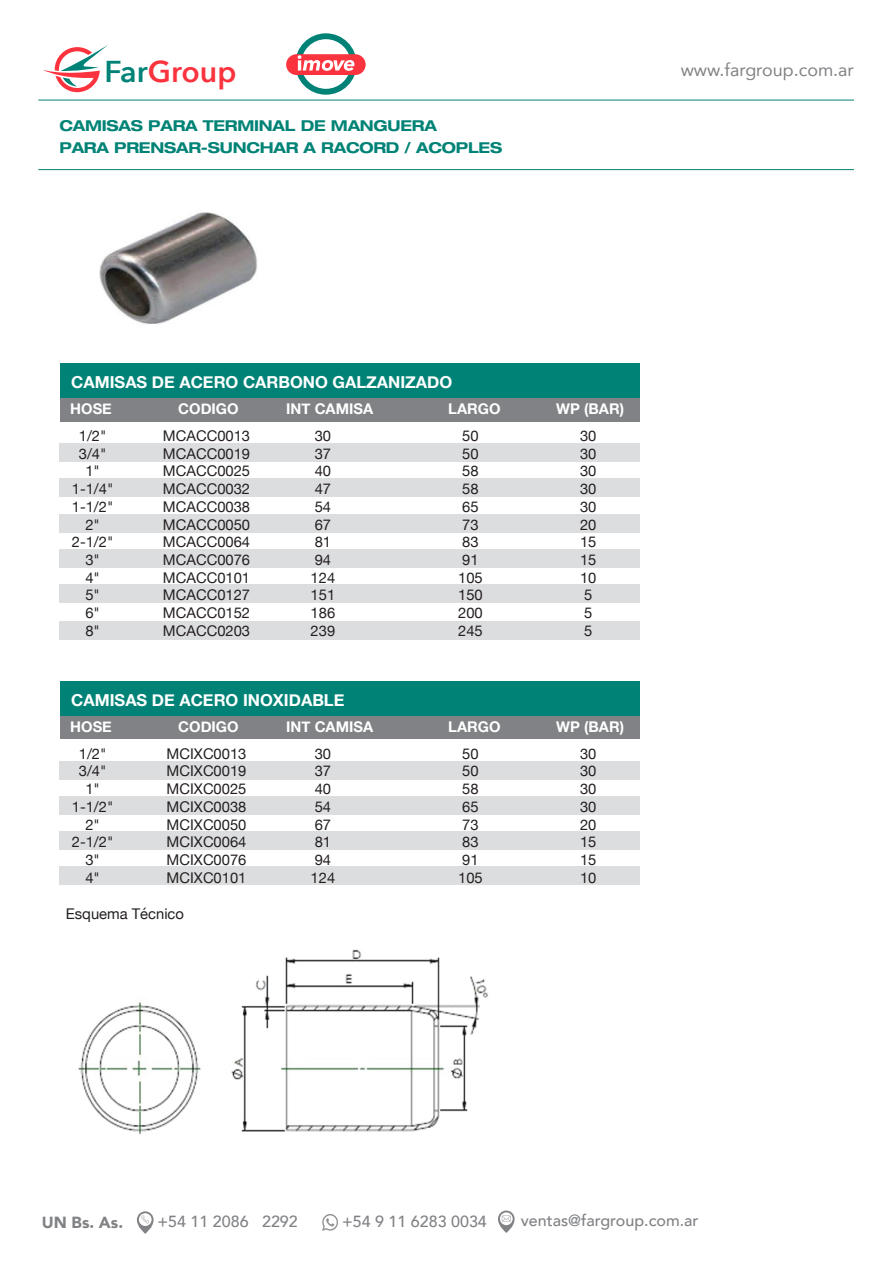
<style>
.page{position:relative;width:893px;height:1263px;background:#fff}
.page>*{position:absolute;margin:0;border:0;box-sizing:border-box;transform-origin:0 0}
.t1{font:600 30.15px "Avenir Next";color:#fb333e}
.t2{font:17.85px "Avenir";color:#808285}
.t3{font:700 16.5px "Helvetica Neue";color:#fff}
.t4{font:500 16.05px "Avenir";color:#808285}
.t5{font:900 16.05px "Avenir";color:#808285}
.t6{font:700 expanded 15px/22.2px "Helvetica Neue";letter-spacing:-.015em;color:#008376}
.t7{font:14.7px/17.7px "Helvetica Neue";color:#231f20}
.t8{font:700 14.7px "Helvetica Neue";color:#fff}
.s1{color:#008376}
</style>
<div class="page">
<div style="left:59px;top:444px;width:581px;height:18px;background:#dcdddf"></div>
<div style="left:59px;top:479px;width:581px;height:18px;background:#dcdddf"></div>
<div style="left:59px;top:514px;width:581px;height:18px;background:#dcdddf"></div>
<div style="left:59px;top:549px;width:581px;height:18px;background:#dcdddf"></div>
<div style="left:59px;top:584px;width:581px;height:18px;background:#dcdddf"></div>
<div style="left:59px;top:622px;width:581px;height:18px;background:#dcdddf"></div>
<div style="left:60px;top:398px;width:580px;height:23px;background:#808285"></div>
<div style="left:60px;top:363px;width:580px;height:35px;background:#008376"></div>
<hr style="left:38px;top:169px;width:816px;height:1px;background:#008376">
<hr style="left:38px;top:100px;width:816px;height:1px;background:#008376">
<svg style="left:43px;top:45px;width:65px;height:47px"></svg>
<img style="left:99px;top:212px;width:159px;height:112px">
<div style="left:59px;top:762px;width:581px;height:18px;background:#dcdddf"></div>
<div style="left:59px;top:797px;width:581px;height:18px;background:#dcdddf"></div>
<div style="left:59px;top:832px;width:581px;height:18px;background:#dcdddf"></div>
<div style="left:59px;top:867px;width:581px;height:18px;background:#dcdddf"></div>
<div style="left:60px;top:715px;width:580px;height:24px;background:#808285"></div>
<div style="left:60px;top:681px;width:580px;height:34px;background:#008376"></div>
<img style="left:78px;top:949px;width:410px;height:185px">
<div style="left:295px;top:33px;width:62px;height:62px;border:6px solid #008376;border-radius:50%"></div>
<div style="left:286px;top:54px;width:80px;height:21px;background:#fb333e;border-radius:10px"></div>
<svg style="left:298px;top:55px;width:56px;height:16px"></svg>
<svg style="left:137px;top:1211px;width:17px;height:23px"></svg>
<svg style="left:498px;top:1210px;width:17px;height:23px"></svg>
<img style="left:322px;top:1215px;width:16px;height:15px">
<h1 class="t1" style="left:104px;top:45px;width:134px"><span class="s1">Far</span>Group</h1>
<p class="t2" style="left:681px;top:55px;width:175px">www.fargroup.com.ar</p>
<p class="t6" style="left:59px;top:114px;width:444px">CAMISAS PARA TERMINAL DE MANGUERA<br>PARA PRENSAR-SUNCHAR A RACORD / ACOPLES</p>
<p class="t3" style="left:71px;top:369px;width:383px">CAMISAS DE ACERO CARBONO GALZANIZADO</p>
<p class="t8" style="left:70px;top:397px;width:43px">HOSE</p>
<p class="t8" style="left:178px;top:397px;width:62px">CODIGO</p>
<p class="t8" style="left:286px;top:397px;width:88px">INT CAMISA</p>
<p class="t8" style="left:448px;top:397px;width:54px">LARGO</p>
<p class="t8" style="left:556px;top:397px;width:69px">WP (BAR)</p>
<p class="t7" style="left:72px;top:428px;width:43px;text-align:center">1/2"<br>3/4"<br>1"<br>1-1/4"<br>1-1/2"<br>2"<br>2-1/2"<br>3"<br>4"<br>5"<br>6"<br>8"</p>
<p class="t7" style="left:163px;top:428px;width:89px;text-align:justify">MCACC0013<br>MCACC0019<br>MCACC0025<br>MCACC0032<br>MCACC0038<br>MCACC0050<br>MCACC0064<br>MCACC0076<br>MCACC0101<br>MCACC0127<br>MCACC0152<br>MCACC0203</p>
<p class="t7" style="left:311px;top:428px;width:26px">30<br>37<br>40<br>47<br>54<br>67<br>81<br>94<br>124<br>151<br>186<br>239</p>
<p class="t7" style="left:458px;top:428px;width:26px">50<br>50<br>58<br>58<br>65<br>73<br>83<br>91<br>105<br>150<br>200<br>245</p>
<p class="t7" style="left:580px;top:428px;width:18px">30<br>30<br>30<br>30<br>30<br>20<br>15<br>15<br>10<br>5<br>5<br>5</p>
<p class="t3" style="left:71px;top:687px;width:275px">CAMISAS DE ACERO INOXIDABLE</p>
<p class="t8" style="left:70px;top:715px;width:43px">HOSE</p>
<p class="t8" style="left:178px;top:715px;width:62px">CODIGO</p>
<p class="t8" style="left:286px;top:715px;width:88px">INT CAMISA</p>
<p class="t8" style="left:448px;top:715px;width:54px">LARGO</p>
<p class="t8" style="left:556px;top:715px;width:69px">WP (BAR)</p>
<p class="t7" style="left:72px;top:745px;width:43px;text-align:center">1/2"<br>3/4"<br>1"<br>1-1/2"<br>2"<br>2-1/2"<br>3"<br>4"</p>
<p class="t7" style="left:167px;top:745px;width:81px;text-align:justify">MCIXC0013<br>MCIXC0019<br>MCIXC0025<br>MCIXC0038<br>MCIXC0050<br>MCIXC0064<br>MCIXC0076<br>MCIXC0101</p>
<p class="t7" style="left:311px;top:745px;width:26px">30<br>37<br>40<br>54<br>67<br>81<br>94<br>124</p>
<p class="t7" style="left:458px;top:745px;width:26px">50<br>50<br>58<br>65<br>73<br>83<br>91<br>105</p>
<p class="t7" style="left:580px;top:745px;width:18px;text-align:justify">30<br>30<br>30<br>30<br>20<br>15<br>15<br>10</p>
<p class="t7" style="left:66px;top:906px;width:120px">Esquema Técnico</p>
<p class="t5" style="left:42px;top:1209px;width:83px">UN Bs. As.</p>
<p class="t4" style="left:157px;top:1208px;width:142px">+54 11 2086 2292</p>
<p class="t4" style="left:342px;top:1208px;width:146px">+54 9 11 6283 0034</p>
<p class="t4" style="left:521px;top:1207px;width:179px">ventas@fargroup.com.ar</p>
</div>
